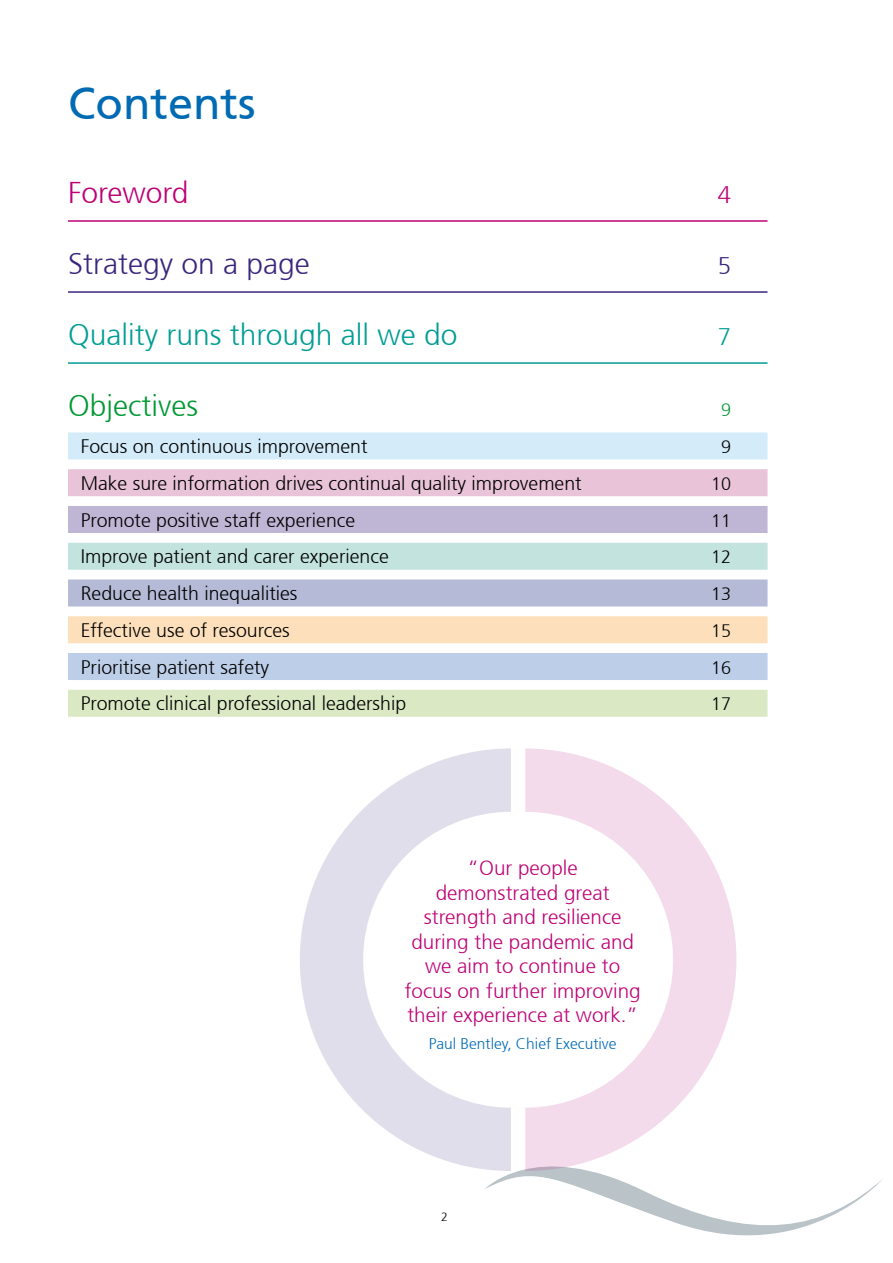
<style>
.page{position:relative;width:893px;height:1263px;background:#fff}
.page>*{position:absolute;margin:0;border:0;box-sizing:border-box;transform-origin:0 0}
.t1{font:45px "Frutiger 55 Roman";color:#006bb3}
.t2{font:300 30px "Frutiger 45";color:#009d94}
.t3{font:300 30px "Frutiger 45";color:#3a267c}
.t4{font:300 30px "Frutiger 45";color:#009833}
.t5{font:300 30px "Frutiger 45";color:#bd0074}
.t6{font:300 24px "Frutiger 45";color:#bd0074}
.t7{font:300 24px "Frutiger 45";color:#3a267c}
.t8{font:300 24px "Frutiger 45";color:#009d94}
.t9{font:300 20.7px/24.5px "Frutiger 45";color:#bd0074;text-align:center}
.t10{font:300 19.5px "Frutiger 45";color:#000}
.t11{font:300 18px "Frutiger 45";color:#000}
.t12{font:300 18px "Frutiger 45";color:#009833}
.t13{font:300 15.45px "Frutiger 45";color:#006bb3}
.t14{font:300 12px "Frutiger 45";color:#000}
</style>
<div class="page">
<hr style="left:68px;top:220px;width:699px;height:2px;background:#bd0074">
<hr style="left:68px;top:291px;width:699px;height:2px;background:#3a267c">
<hr style="left:68px;top:362px;width:699px;height:2px;background:#009d94">
<div style="left:68px;top:432px;width:699px;height:27px;background:#d4ecf9"></div>
<div style="left:68px;top:469px;width:699px;height:27px;background:#e9c3d8"></div>
<div style="left:68px;top:506px;width:699px;height:27px;background:#bfb5d4"></div>
<div style="left:68px;top:543px;width:699px;height:27px;background:#c3e3df"></div>
<div style="left:68px;top:579px;width:699px;height:27px;background:#b5bad6"></div>
<div style="left:68px;top:616px;width:699px;height:27px;background:#fde0bb"></div>
<div style="left:68px;top:653px;width:699px;height:27px;background:#bdcee8"></div>
<div style="left:68px;top:690px;width:699px;height:27px;background:#dae8c4"></div>
<svg style="left:485px;top:1169px;width:398px;height:67px"></svg>
<svg style="left:300px;top:748px;width:211px;height:423px"></svg>
<svg style="left:525px;top:748px;width:211px;height:423px"></svg>
<h1 class="t1" style="left:68px;top:77px;width:189px">Contents</h1>
<h2 class="t5" style="left:68px;top:176px;width:122px">Foreword</h2>
<p class="t6" style="left:718px;top:181px;width:15px">4</p>
<h2 class="t3" style="left:68px;top:247px;width:243px">Strategy on a page</h2>
<p class="t7" style="left:718px;top:252px;width:15px">5</p>
<h2 class="t2" style="left:68px;top:318px;width:391px">Quality runs through all we do</h2>
<p class="t8" style="left:718px;top:323px;width:15px">7</p>
<h2 class="t4" style="left:68px;top:389px;width:131px">Objectives</h2>
<p class="t12" style="left:721px;top:400px;width:12px">9</p>
<p class="t10" style="left:81px;top:435px;width:288px">Focus on continuous improvement</p>
<p class="t11" style="left:721px;top:437px;width:12px">9</p>
<p class="t10" style="left:81px;top:472px;width:502px">Make sure information drives continual quality improvement</p>
<p class="t11" style="left:711px;top:473px;width:22px">10</p>
<p class="t10" style="left:81px;top:509px;width:276px">Promote positive staff experience</p>
<p class="t11" style="left:711px;top:510px;width:22px">11</p>
<p class="t10" style="left:81px;top:546px;width:310px">Improve patient and carer experience</p>
<p class="t11" style="left:711px;top:547px;width:22px">12</p>
<p class="t10" style="left:81px;top:582px;width:218px">Reduce health inequalities</p>
<p class="t11" style="left:711px;top:584px;width:22px">13</p>
<p class="t10" style="left:81px;top:619px;width:211px">Effective use of resources</p>
<p class="t11" style="left:711px;top:620px;width:22px">15</p>
<p class="t10" style="left:81px;top:656px;width:190px">Prioritise patient safety</p>
<p class="t11" style="left:711px;top:657px;width:22px">16</p>
<p class="t10" style="left:81px;top:693px;width:327px">Promote clinical professional leadership</p>
<p class="t11" style="left:711px;top:694px;width:22px">17</p>
<p class="t9" style="left:405px;top:856px;width:237px">“Our people demonstrated great strength and resilience during the pandemic and we aim to continue to focus on further improving their experience at work.”</p>
<p class="t13" style="left:429px;top:1034px;width:189px">Paul Bentley, Chief Executive</p>
<p class="t14" style="left:441px;top:1210px;width:8px">2</p>
</div>
